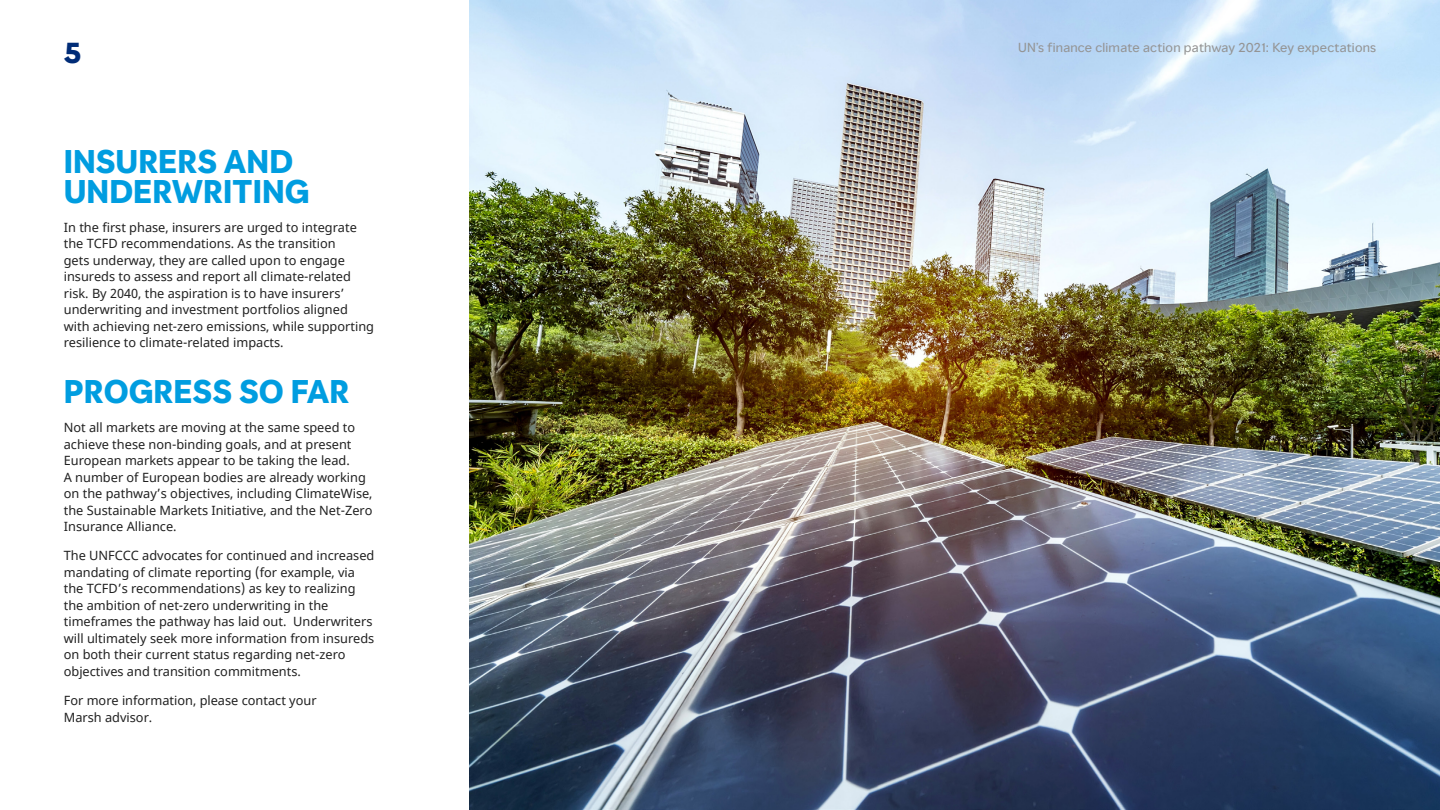
<style>
.page{position:relative;width:1440px;height:810px;background:#fff}
.page>*{position:absolute;margin:0;border:0;box-sizing:border-box;transform-origin:0 0}
.Body_Headline__20_20{font:700 30px/30px "MMC Display";color:#009de0}
.Page_Number{font:700 27px "MMC Display";color:#002c77}
.Body__8_5_11{font:12.75px/16.5px "Noto Sans";color:#202020}
.Document_Title{font:12px "MMC Display";letter-spacing:.02em;color:#949494}
</style>
<div class="page">
<img style="left:470px;top:0;width:969px;height:810px">
<p class="Page_Number" style="left:64px;top:35px;width:19px">5</p>
<h3 class="Body_Headline__20_20" style="left:64px;top:147px;width:247px">INSURERS AND<br>UNDERWRITING</h3>
<p class="Body__8_5_11" style="left:64px;top:220px;width:312px">In the first phase, insurers are urged to integrate the TCFD recommendations. As the transition<br>gets underway, they are called upon to engage insureds to assess and report all climate-related risk. By 2040, the aspiration is to have insurers’ underwriting and investment portfolios aligned with achieving net-zero emissions, while supporting resilience to climate-related impacts.</p>
<h3 class="Body_Headline__20_20" style="left:64px;top:377px;width:287px">PROGRESS SO FAR</h3>
<p class="Body__8_5_11" style="left:64px;top:420px;width:310px">Not all markets are moving at the same speed to achieve these non-binding goals, and at present European markets appear to be taking the lead.<br>A number of European bodies are already working on the pathway’s objectives, including ClimateWise, the Sustainable Markets Initiative, and the Net-Zero Insurance Alliance.</p>
<p class="Body__8_5_11" style="left:64px;top:548px;width:312px">The UNFCCC advocates for continued and increased mandating of climate reporting (for example, via the TCFD’s recommendations) as key to realizing the ambition of net-zero underwriting in the timeframes the pathway has laid out. Underwriters will ultimately seek more information from insureds on both their current status regarding net-zero objectives and transition commitments.</p>
<p class="Body__8_5_11" style="left:64px;top:693px;width:254px">For more information, please contact your<br>Marsh advisor.</p>
<p class="Document_Title" style="left:1018px;top:39px;width:359px">UN’s finance climate action pathway 2021: Key expectations</p>
</div>
